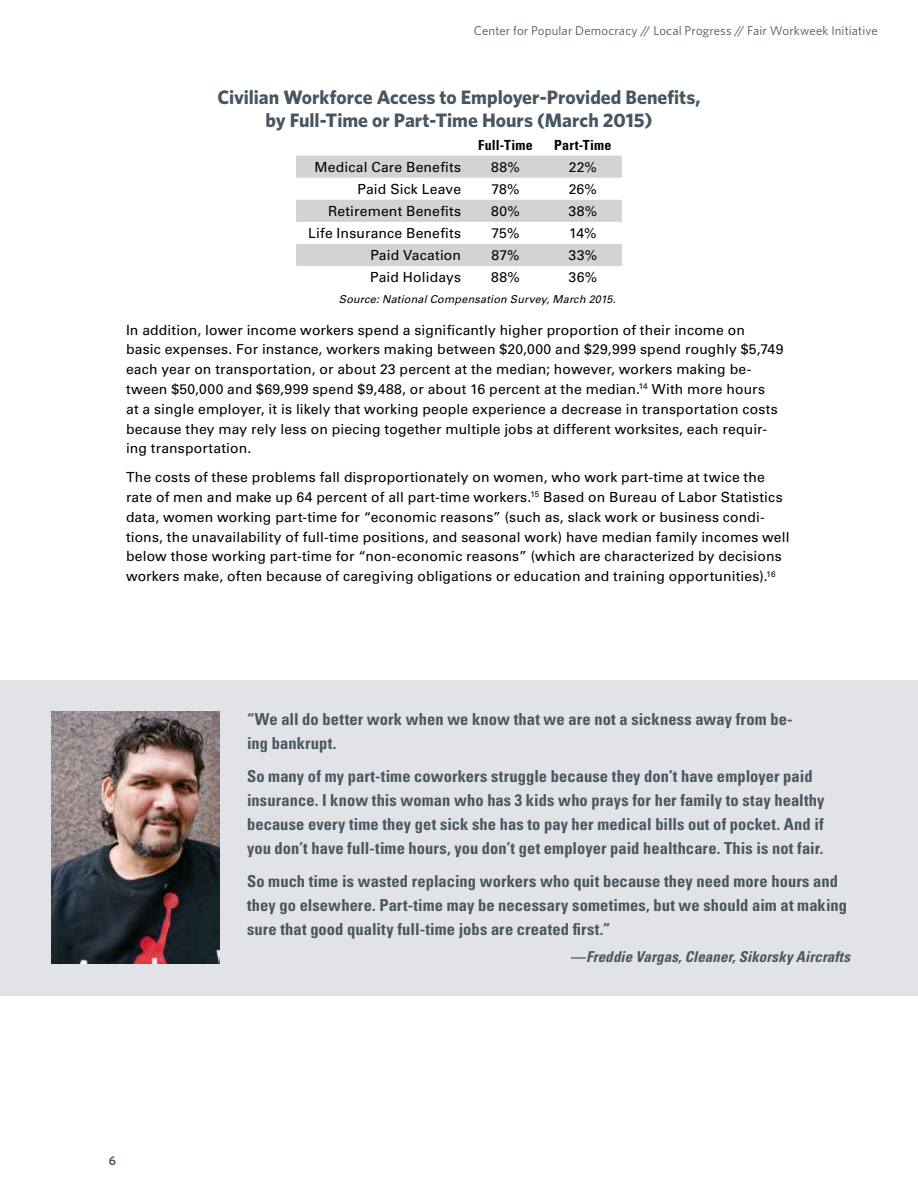
<style>
.page{position:relative;width:918px;height:1188px;background:#fff}
.page>*{position:absolute;margin:0;border:0;box-sizing:border-box;transform-origin:0 0}
.t1{font:700 19.5px/23.4px "Whitney";color:#485662;text-align:center}
.PQ{font:700 condensed 16.5px/24px "Univers LT Std";letter-spacing:.005em;color:#485662}
.PQ_Source{font:italic 700 condensed 15px "Univers LT Std";letter-spacing:.005em;color:#485662}
.body{font:13.95px/19.8px "Univers LT Std";letter-spacing:.01em;color:#000}
.body-2{font:700 condensed 13.95px "Univers LT Std";letter-spacing:.015em;color:#000}
.t2{font:12.75px "Whitney";letter-spacing:.01em;color:#485662}
.t3{font:600 12.75px "Whitney";color:#485662}
.table_source{font:italic 10.8px "Univers LT Std";letter-spacing:.015em;color:#000}
</style>
<div class="page">
<svg style="left:296px;top:156px;width:326px;height:110px"></svg>
<div style="left:0;top:680px;width:918px;height:316px;background:#e1e3e6"></div>
<img style="left:51px;top:712px;width:168px;height:252px">
<p class="t2" style="left:474px;top:24px;width:405px">Center for Popular Democracy // Local Progress // Fair Workweek Initiative</p>
<h2 class="t1" style="left:217px;top:85px;width:485px">Civilian Workforce Access to Employer-Provided Benefits, by Full-Time or Part-Time Hours (March 2015)</h2>
<p class="body-2" style="left:478px;top:136px;width:56px">Full-Time</p>
<p class="body-2" style="left:554px;top:136px;width:59px">Part-Time</p>
<p class="body" style="left:315px;top:157px;width:148px">Medical Care Benefits</p>
<p class="body" style="left:491px;top:157px;width:30px">88%</p>
<p class="body" style="left:569px;top:157px;width:30px">22%</p>
<p class="body" style="left:358px;top:179px;width:105px">Paid Sick Leave</p>
<p class="body" style="left:491px;top:179px;width:30px">78%</p>
<p class="body" style="left:569px;top:179px;width:30px">26%</p>
<p class="body" style="left:328px;top:201px;width:135px">Retirement Benefits</p>
<p class="body" style="left:491px;top:201px;width:30px">80%</p>
<p class="body" style="left:569px;top:201px;width:30px">38%</p>
<p class="body" style="left:308px;top:223px;width:154px">Life Insurance Benefits</p>
<p class="body" style="left:492px;top:223px;width:29px">75%</p>
<p class="body" style="left:569px;top:223px;width:29px">14%</p>
<p class="body" style="left:370px;top:245px;width:92px">Paid Vacation</p>
<p class="body" style="left:491px;top:245px;width:30px">87%</p>
<p class="body" style="left:569px;top:245px;width:30px">33%</p>
<p class="body" style="left:370px;top:267px;width:92px">Paid Holidays</p>
<p class="body" style="left:491px;top:267px;width:30px">88%</p>
<p class="body" style="left:569px;top:267px;width:30px">36%</p>
<p class="table_source" style="left:339px;top:293px;width:279px">Source: National Compensation Survey, March 2015.</p>
<p class="body" style="left:126px;top:320px;width:659px">In addition, lower income workers spend a significantly higher proportion of their income on<br>basic expenses. For instance, workers making between $20,000 and $29,999 spend roughly $5,749 each year on transportation, or about 23 percent at the median; however, workers making be&shy;tween $50,000 and $69,999 spend $9,488, or about 16 percent at the median.<sup>14</sup> With more hours<br>at a single employer, it is likely that working people experience a decrease in transportation costs because they may rely less on piecing together multiple jobs at different worksites, each requir&shy;ing transportation.</p>
<p class="body" style="left:126px;top:467px;width:665px">The costs of these problems fall disproportionately on women, who work part-time at twice the rate of men and make up 64 percent of all part-time workers.<sup>15</sup> Based on Bureau of Labor Statistics data, women working part-time for “economic reasons” (such as, slack work or business condi&shy;tions, the unavailability of full-time positions, and seasonal work) have median family incomes well below those working part-time for “non-economic reasons” (which are characterized by decisions workers make, often because of caregiving obligations or education and training opportunities).<sup>16</sup></p>
<p class="PQ" style="left:247px;top:707px;width:547px">“We all do better work when we know that we are not a sickness away from be&shy;ing bankrupt.</p>
<p class="PQ" style="left:247px;top:764px;width:579px">So many of my part-time coworkers struggle because they don’t have employer paid insurance. I know this woman who has 3 kids who prays for her family to stay healthy because every time they get sick she has to pay her medical bills out of pocket. And if you don’t have full-time hours, you don’t get employer paid healthcare. This is not fair.</p>
<p class="PQ" style="left:247px;top:869px;width:602px">So much time is wasted replacing workers who quit because they need more hours and they go elsewhere. Part-time may be necessary sometimes, but we should aim at making sure that good quality full-time jobs are created first.”</p>
<p class="PQ_Source" style="left:570px;top:948px;width:281px">—Freddie Vargas, Cleaner, Sikorsky Aircrafts</p>
<p class="t3" style="left:109px;top:1153px;width:9px">6</p>
</div>
